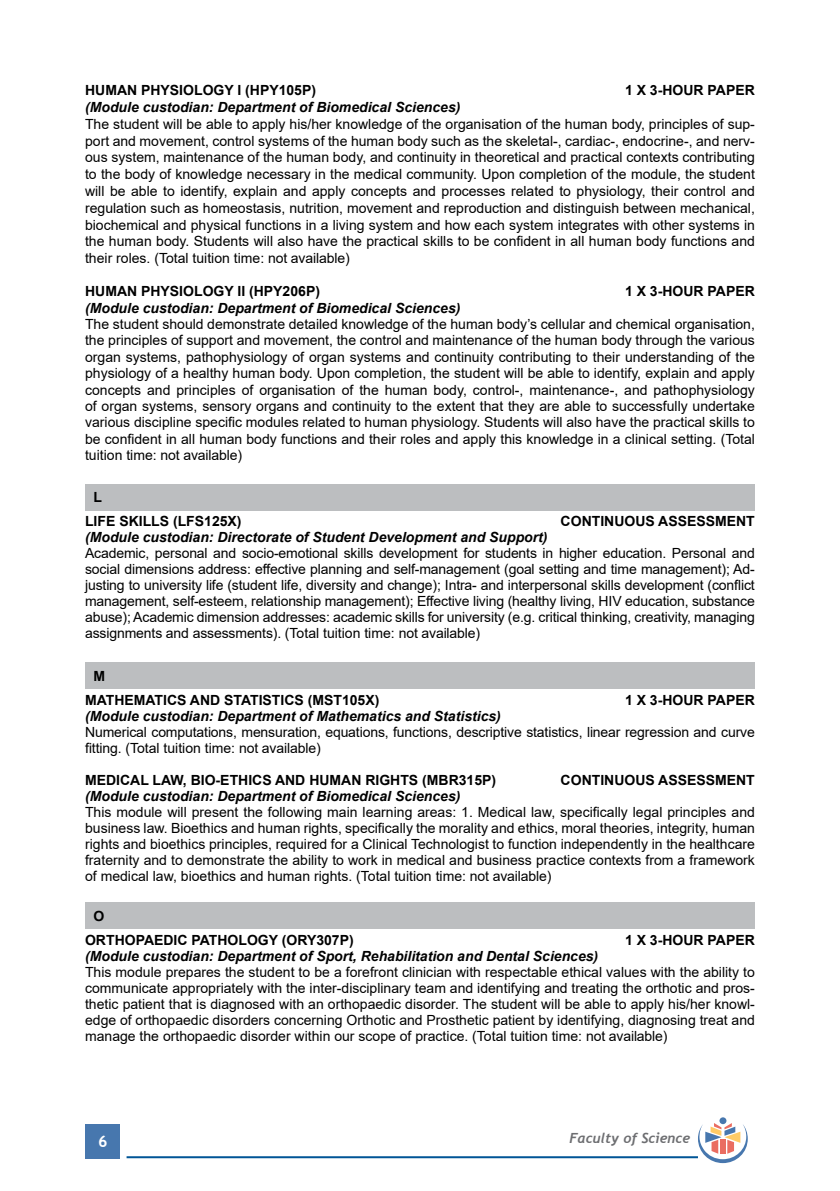
<style>
.page{position:relative;width:840px;height:1191px;background:#fff}
.page>*{position:absolute;margin:0;border:0;box-sizing:border-box;transform-origin:0 0}
.t1{font:700 16px "Trebuchet MS";color:#fff}
.t2{font:14px/16px "Arial";letter-spacing:-.01em;color:#000;text-align:justify}
.t3{font:italic 700 14px "Arial";color:#000}
.t4{font:700 14px/24px "Arial";color:#000}
.t5{font:italic 700 14px "Trebuchet";color:#6d6e71}
</style>
<div class="page">
<div style="left:86px;top:1124px;width:34px;height:34px;background:#4777ae"></div>
<hr style="left:126px;top:1156px;width:571px;height:2px;background:#005596">
<div style="left:719px;top:1117px;width:7px;height:7px;background:#4777ae;border-radius:50%"></div>
<svg style="left:697px;top:1123px;width:50px;height:40px"></svg>
<div style="left:85px;top:484px;width:669px;height:26px;background:#bcbec0"></div>
<div style="left:85px;top:662px;width:669px;height:26px;background:#bcbec0"></div>
<div style="left:85px;top:902px;width:669px;height:27px;background:#bcbec0"></div>
<p class="t4" style="left:85px;top:78px;width:232px">HUMAN PHYSIOLOGY I (HPY105P)</p>
<p class="t4" style="left:624px;top:78px;width:131px">1 X 3-HOUR PAPER</p>
<p class="t3" style="left:85px;top:98px;width:376px">(Module custodian: Department of Biomedical Sciences)</p>
<p class="t2" style="left:85px;top:115px;width:671px;line-height:16.8px">The student will be able to apply his/her knowledge of the organisation of the human body, principles of sup&shy;port and movement, control systems of the human body such as the skeletal-, cardiac-, endocrine-, and nerv&shy;ous system, maintenance of the human body, and continuity in theoretical and practical contexts contributing to the body of knowledge necessary in the medical community. Upon completion of the module, the student will be able to identify, explain and apply concepts and processes related to physiology, their control and regulation such as homeostasis, nutrition, movement and reproduction and distinguish between mechanical, biochemical and physical functions in a living system and how each system integrates with other systems in the human body. Students will also have the practical skills to be confident in all human body functions and their roles. (Total tuition time: not available)</p>
<p class="t4" style="left:85px;top:279px;width:236px">HUMAN PHYSIOLOGY II (HPY206P)</p>
<p class="t4" style="left:624px;top:279px;width:131px">1 X 3-HOUR PAPER</p>
<p class="t3" style="left:85px;top:298px;width:376px">(Module custodian: Department of Biomedical Sciences)</p>
<p class="t2" style="left:85px;top:316px;width:671px">The student should demonstrate detailed knowledge of the human body’s cellular and chemical organisation, the principles of support and movement, the control and maintenance of the human body through the various organ systems, pathophysiology of organ systems and continuity contributing to their understanding of the physiology of a healthy human body. Upon completion, the student will be able to identify, explain and apply concepts and principles of organisation of the human body, control-, maintenance-, and pathophysiology of organ systems, sensory organs and continuity to the extent that they are able to successfully undertake various discipline specific modules related to human physiology. Students will also have the practical skills to be confident in all human body functions and their roles and apply this knowledge in a clinical setting. (Total tuition time: not available)</p>
<p class="t4" style="left:85px;top:485px;width:158px;text-indent:8px">L<br>LIFE SKILLS (LFS125X)</p>
<p class="t4" style="left:560px;top:509px;width:195px">CONTINUOUS ASSESSMENT</p>
<p class="t3" style="left:85px;top:528px;width:464px">(Module custodian: Directorate of Student Development and Support)</p>
<p class="t2" style="left:85px;top:545px;width:671px">Academic, personal and socio-emotional skills development for students in higher education. Personal and social dimensions address: effective planning and self-management (goal setting and time management); Ad&shy;justing to university life (student life, diversity and change); Intra- and interpersonal skills development (conflict management, self-esteem, relationship management); Effective living (healthy living, HIV education, substance abuse); Academic dimension addresses: academic skills for university (e.g. critical thinking, creativity, managing assignments and assessments). (Total tuition time: not available)</p>
<p class="t4" style="left:85px;top:664px;width:296px;text-indent:8px">M<br>MATHEMATICS AND STATISTICS (MST105X)</p>
<p class="t4" style="left:624px;top:688px;width:131px">1 X 3-HOUR PAPER</p>
<p class="t3" style="left:85px;top:706px;width:417px">(Module custodian: Department of Mathematics and Statistics)</p>
<p class="t2" style="left:85px;top:723px;width:671px">Numerical computations, mensuration, equations, functions, descriptive statistics, linear regression and curve fitting. (Total tuition time: not available)</p>
<p class="t4" style="left:85px;top:768px;width:412px">MEDICAL LAW, BIO-ETHICS AND HUMAN RIGHTS (MBR315P)</p>
<p class="t4" style="left:560px;top:768px;width:195px">CONTINUOUS ASSESSMENT</p>
<p class="t3" style="left:85px;top:786px;width:376px">(Module custodian: Department of Biomedical Sciences)</p>
<p class="t2" style="left:85px;top:803px;width:671px">This module will present the following main learning areas: 1. Medical law, specifically legal principles and business law. Bioethics and human rights, specifically the morality and ethics, moral theories, integrity, human rights and bioethics principles, required for a Clinical Technologist to function independently in the healthcare fraternity and to demonstrate the ability to work in medical and business practice contexts from a framework of medical law, bioethics and human rights. (Total tuition time: not available)</p>
<p class="t4" style="left:85px;top:904px;width:270px;text-indent:8px">O<br>ORTHOPAEDIC PATHOLOGY (ORY307P)</p>
<p class="t4" style="left:624px;top:928px;width:131px">1 X 3-HOUR PAPER</p>
<p class="t3" style="left:85px;top:946px;width:514px">(Module custodian: Department of Sport, Rehabilitation and Dental Sciences)</p>
<p class="t2" style="left:85px;top:964px;width:671px">This module prepares the student to be a forefront clinician with respectable ethical values with the ability to communicate appropriately with the inter-disciplinary team and identifying and treating the orthotic and pros&shy;thetic patient that is diagnosed with an orthopaedic disorder. The student will be able to apply his/her knowl&shy;edge of orthopaedic disorders concerning Orthotic and Prosthetic patient by identifying, diagnosing treat and manage the orthopaedic disorder within our scope of practice. (Total tuition time: not available)</p>
<p class="t1" style="left:98px;top:1131px;width:11px">6</p>
<p class="t5" style="left:569px;top:1129px;width:122px">Faculty of Science</p>
</div>
